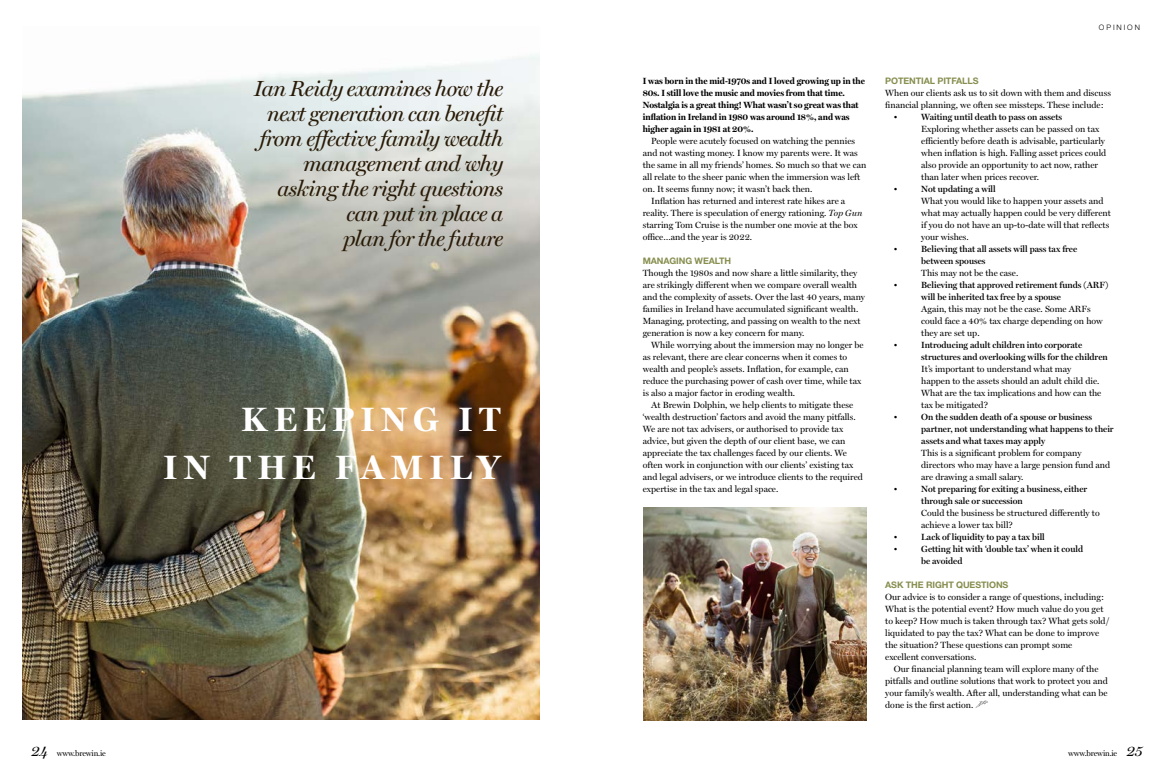
<style>
.page{position:relative;width:1174px;height:774px;background:#fff}
.page>*{position:absolute;margin:0;border:0;box-sizing:border-box;transform-origin:0 0}
.t1{font:700 34px/48px "Miller Display";letter-spacing:.2em;color:#fff;text-align:right}
.t2{font:italic 22px/25px "Miller Display";letter-spacing:-.03em;color:#291a06;text-align:right}
.t3{font:9px/12px "Miller Display";color:#000}
.t4{font:600 9px/12px "Miller Display";color:#000}
.t5{font:700 9px/12px "Miller Display";color:#000}
.t6{font:700 9px "Helvetica Neue LT Std";letter-spacing:-.01em;color:#878e4e}
.t7{font:8px "Miller Display";letter-spacing:-.02em;color:#000}
.t8{font:300 7.5px "Helvetica Neue LT Std";letter-spacing:.25em;color:#000}
.s1{font-style:italic}
.s2{font-style:italic;font-size:15px}
</style>
<div class="page">
<img style="left:23px;top:55px;width:516px;height:664px">
<svg style="left:975px;top:700px;width:13px;height:8px"></svg>
<img style="left:643px;top:507px;width:223px;height:213px">
<h2 class="t2" style="left:254px;top:76px;width:250px">Ian Reidy examines how the next generation can benefit from effective family wealth management and why asking the right questions can put in place a<br>plan for the future</h2>
<h1 class="t1" style="left:163px;top:395px;width:338px">KEEPING IT<br>IN THE FAMILY</h1>
<p class="t8" style="left:1099px;top:22px;width:42px">OPINION</p>
<p class="t5" style="left:643px;top:75px;width:224px">I was born in the mid-1970s and I loved growing up in the 80s. I still love the music and movies from that time.<br>Nostalgia is a great thing! What wasn’t so great was that inflation in Ireland in 1980 was around 18%, and was higher again in 1981 at 20%.</p>
<p class="t3" style="left:651px;top:135px;width:205px">People were acutely focused on watching the pennies</p>
<p class="t3" style="left:643px;top:147px;width:216px">and not wasting money. I know my parents were. It was</p>
<p class="t3" style="left:643px;top:159px;width:225px">the same in all my friends’ homes. So much so that we can</p>
<p class="t3" style="left:643px;top:171px;width:219px">all relate to the sheer panic when the immersion was left</p>
<p class="t3" style="left:643px;top:183px;width:171px">on. It seems funny now; it wasn’t back then.</p>
<p class="t3" style="left:651px;top:195px;width:196px">Inflation has returned and interest rate hikes are a</p>
<p class="t3" style="left:643px;top:207px;width:221px">reality. There is speculation of energy rationing. <span class="s1">Top Gun</span></p>
<p class="t3" style="left:643px;top:219px;width:216px">starring Tom Cruise is the number one movie at the box</p>
<p class="t3" style="left:643px;top:231px;width:111px">office…and the year is 2022.</p>
<p class="t6" style="left:643px;top:255px;width:90px">MANAGING WEALTH</p>
<p class="t3" style="left:643px;top:267px;width:224px">Though the 1980s and now share a little similarity, they are strikingly different when we compare overall wealth and the complexity of assets. Over the last 40 years, many families in Ireland have accumulated significant wealth.<br>Managing, protecting, and passing on wealth to the next generation is now a key concern for many.</p>
<p class="t3" style="left:643px;top:339px;width:222px;text-indent:9px">While worrying about the immersion may no longer be as relevant, there are clear concerns when it comes to wealth and people’s assets. Inflation, for example, can reduce the purchasing power of cash over time, while tax is also a major factor in eroding wealth.</p>
<p class="t3" style="left:643px;top:399px;width:222px;text-indent:9px">At Brewin Dolphin, we help clients to mitigate these ‘wealth destruction’ factors and avoid the many pitfalls.<br>We are not tax advisers, or authorised to provide tax advice, but given the depth of our client base, we can appreciate the tax challenges faced by our clients. We often work in conjunction with our clients’ existing tax and legal advisers, or we introduce clients to the required expertise in the tax and legal space.</p>
<p class="t6" style="left:885px;top:75px;width:95px">POTENTIAL PITFALLS</p>
<p class="t3" style="left:885px;top:87px;width:227px">When our clients ask us to sit down with them and discuss financial planning, we often see missteps. These include:</p>
<p class="t4" style="left:893px;top:111px;width:5px">•</p>
<p class="t4" style="left:921px;top:111px;width:142px">Waiting until death to pass on assets</p>
<p class="t3" style="left:921px;top:123px;width:186px">Exploring whether assets can be passed on tax efficiently before death is advisable, particularly when inflation is high. Falling asset prices could also provide an opportunity to act now, rather than later when prices recover.</p>
<p class="t4" style="left:893px;top:183px;width:5px">•</p>
<p class="t4" style="left:921px;top:183px;width:76px">Not updating a will</p>
<p class="t3" style="left:921px;top:195px;width:191px">What you would like to happen your assets and what may actually happen could be very different if you do not have an up-to-date will that reflects your wishes.</p>
<p class="t4" style="left:893px;top:243px;width:5px">•</p>
<p class="t4" style="left:921px;top:243px;width:157px">Believing that all assets will pass tax free between spouses</p>
<p class="t3" style="left:921px;top:267px;width:98px">This may not be the case.</p>
<p class="t4" style="left:893px;top:279px;width:5px">•</p>
<p class="t4" style="left:921px;top:279px;width:189px">Believing that approved retirement funds (ARF) will be inherited tax free by a spouse</p>
<p class="t3" style="left:921px;top:303px;width:183px">Again, this may not be the case. Some ARFs could face a 40% tax charge depending on how they are set up.</p>
<p class="t4" style="left:893px;top:339px;width:5px">•</p>
<p class="t4" style="left:921px;top:339px;width:188px">Introducing adult children into corporate structures and overlooking wills for the children</p>
<p class="t3" style="left:921px;top:363px;width:182px">It’s important to understand what may happen to the assets should an adult child die.<br>What are the tax implications and how can the tax be mitigated?</p>
<p class="t4" style="left:893px;top:411px;width:5px">•</p>
<p class="t4" style="left:921px;top:411px;width:194px">On the sudden death of a spouse or business partner, not understanding what happens to their assets and what taxes may apply</p>
<p class="t3" style="left:921px;top:447px;width:191px">This is a significant problem for company directors who may have a large pension fund and are drawing a small salary.</p>
<p class="t4" style="left:893px;top:483px;width:5px">•</p>
<p class="t4" style="left:921px;top:483px;width:167px">Not preparing for exiting a business, either through sale or succession</p>
<p class="t3" style="left:921px;top:507px;width:180px">Could the business be structured differently to achieve a lower tax bill?</p>
<p class="t4" style="left:893px;top:531px;width:5px">•</p>
<p class="t4" style="left:921px;top:531px;width:125px">Lack of liquidity to pay a tax bill</p>
<p class="t4" style="left:893px;top:543px;width:5px">•</p>
<p class="t4" style="left:921px;top:543px;width:163px">Getting hit with ‘double tax’ when it could be avoided</p>
<p class="t6" style="left:885px;top:579px;width:125px">ASK THE RIGHT QUESTIONS</p>
<p class="t3" style="left:885px;top:591px;width:226px">Our advice is to consider a range of questions, including:<br>What is the potential event? How much value do you get to keep? How much is taken through tax? What gets sold/ liquidated to pay the tax? What can be done to improve the situation? These questions can prompt some<br>excellent conversations.</p>
<p class="t3" style="left:885px;top:663px;width:224px;text-indent:9px">Our financial planning team will explore many of the pitfalls and outline solutions that work to protect you and your family’s wealth. After all, understanding what can be done is the first action.</p>
<p class="t7" style="left:31px;top:749px;width:76px"><span class="s2">24</span> www.brewin.ie</p>
<p class="t7" style="left:1068px;top:749px;width:76px">www.brewin.ie <span class="s2">25</span></p>
</div>
